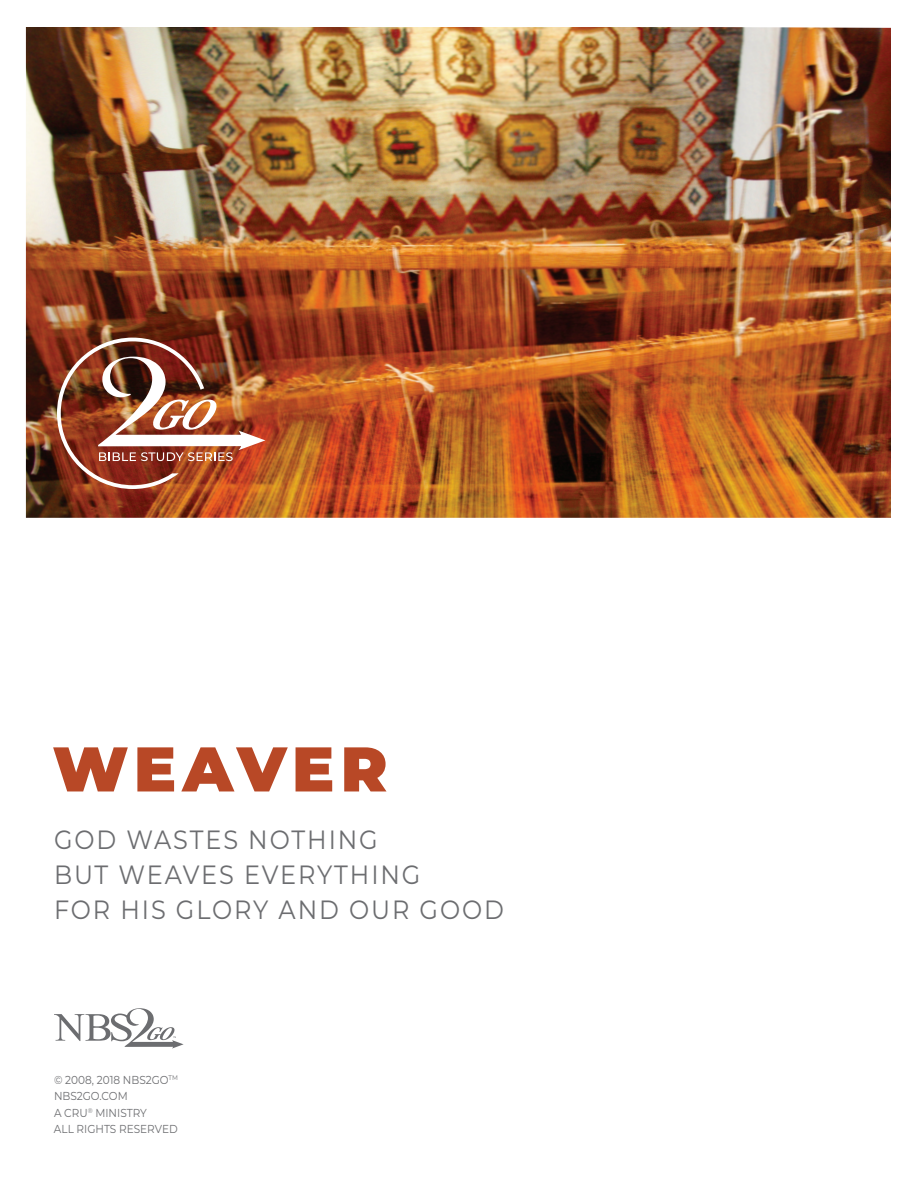
<style>
.page{position:relative;width:918px;height:1188px;background:#fff}
.page>*{position:absolute;margin:0;border:0;box-sizing:border-box;transform-origin:0 0}
.t1{font:900 63px "Montserrat";letter-spacing:.085em;color:#b84826}
.t2{font:26.4px/34.8px "Montserrat";letter-spacing:.08em;color:#6c6d70;scale:.91 1}
.t3{font:11.55px/16.5px "Montserrat";color:#6c6d70;scale:.91 1}
</style>
<div class="page">
<img style="left:26px;top:27px;width:865px;height:491px">
<svg style="left:54px;top:1008px;width:130px;height:41px"></svg>
<img style="left:57px;top:338px;width:208px;height:151px">
<h1 class="t1" style="left:52px;top:722px;width:337px">WEAVER</h1>
<h2 class="t2" style="left:54px;top:821px;width:496px">GOD WASTES NOTHING<br>BUT WEAVES EVERYTHING<br>FOR HIS GLORY AND OUR GOOD</h2>
<p class="t3" style="left:54px;top:1071px;width:138px">© 2008, 2018 NBS2GO<sup>TM<br></sup>NBS2GO.COM<br>A CRU<sup>®</sup> MINISTRY<br>ALL RIGHTS RESERVED</p>
</div>
